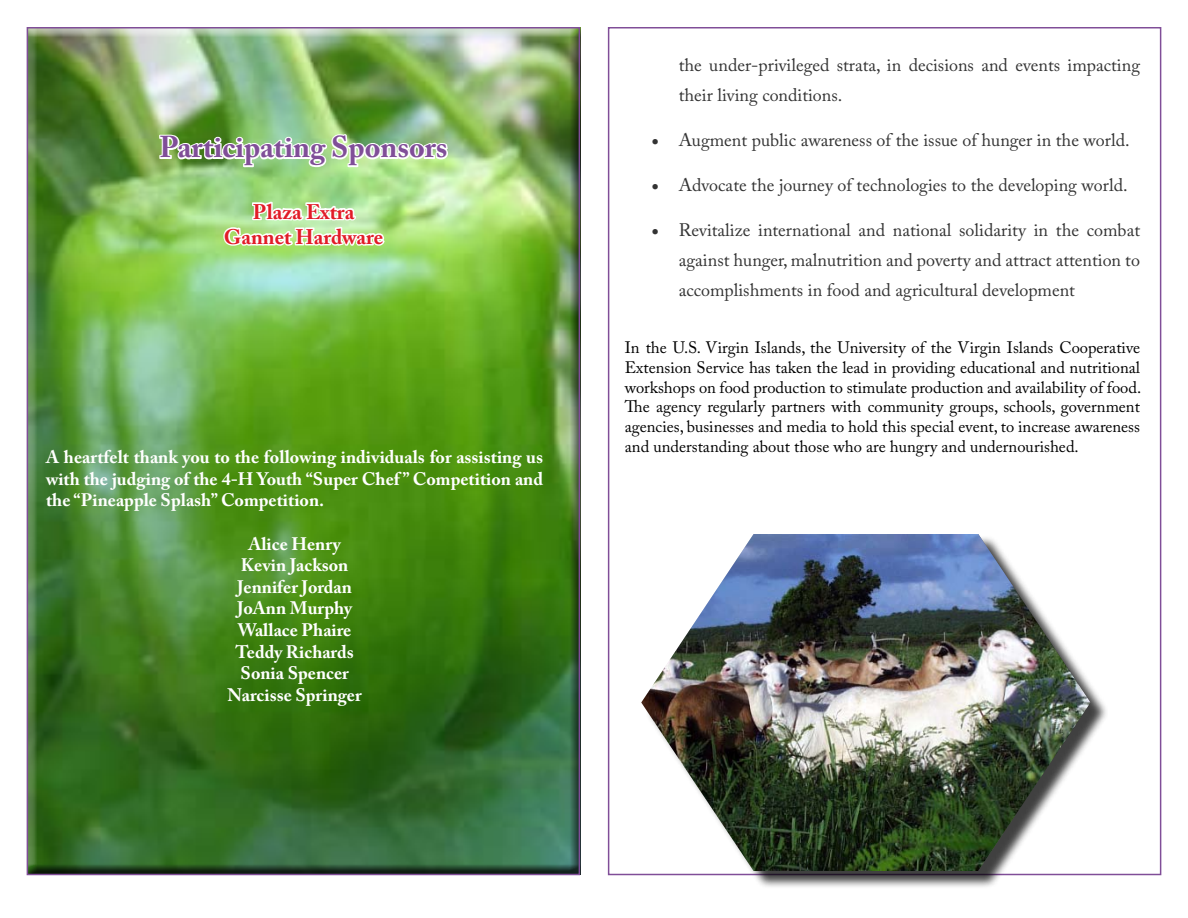
<style>
.page{position:relative;width:1188px;height:918px;background:#fff}
.page>*{position:absolute;margin:0;border:0;box-sizing:border-box;transform-origin:0 0}
.t1{font:700 30px "Adobe Caslon Pro";color:#804e98}
.t2{font:700 21px/25.2px "Adobe Caslon Pro";color:#e11c27;text-align:center}
.t3{font:18px/30px "Adobe Caslon Pro";color:#333}
.t4{font:700 18px/21.6px "Adobe Caslon Pro";color:#fff;text-align:justify}
.t5{font:16.5px/19.8px "Adobe Caslon Pro";color:#000;text-align:justify}
</style>
<div class="page">
<div style="left:25px;top:25px;width:556px;height:851px;background:#000;opacity:.75"></div>
<img style="left:158px;top:25px;width:292px;height:292px">
<div style="left:644px;top:535px;width:472px;height:360px;background:#000;opacity:.75"></div>
<img style="left:641px;top:534px;width:450px;height:337px">
<h1 class="t1" style="left:160px;top:130px;width:289px">Participating Sponsors</h1>
<p class="t2" style="left:224px;top:199px;width:161px">Plaza Extra<br>Gannet Hardware</p>
<p class="t4" style="left:46px;top:446px;width:498px">A heartfelt thank you to the following individuals for assisting us with the judging of the 4-H Youth “Super Chef ” Competition and the “Pineapple Splash” Competition.</p>
<p class="t4" style="left:228px;top:533px;width:136px;text-align:center">Alice Henry<br>Kevin Jackson<br>Jennifer Jordan<br>JoAnn Murphy<br>Wallace Phaire<br>Teddy Richards<br>Sonia Spencer<br>Narcisse Springer</p>
<p class="t3" style="left:679px;top:49px;width:463px">the under-privileged strata, in decisions and events impacting their living conditions.</p>
<p class="t3" style="left:652px;top:124px;width:479px">• Augment public awareness of the issue of hunger in the world.</p>
<p class="t3" style="left:652px;top:169px;width:477px">• Advocate the journey of technologies to the developing world.</p>
<p class="t3" style="left:679px;top:214px;width:463px;text-align:justify;text-indent:-27px">• Revitalize international and national solidarity in the combat against hunger, malnutrition and poverty and attract attention to accomplishments in food and agricultural development</p>
<p class="t5" style="left:625px;top:337px;width:518px">In the U.S. Virgin Islands, the University of the Virgin Islands Cooperative Extension Service has taken the lead in providing educational and nutritional workshops on food production to stimulate production and availability of food.<br>The agency regularly partners with community groups, schools, government agencies, businesses and media to hold this special event, to increase awareness and understanding about those who are hungry and undernourished.</p>
</div>
